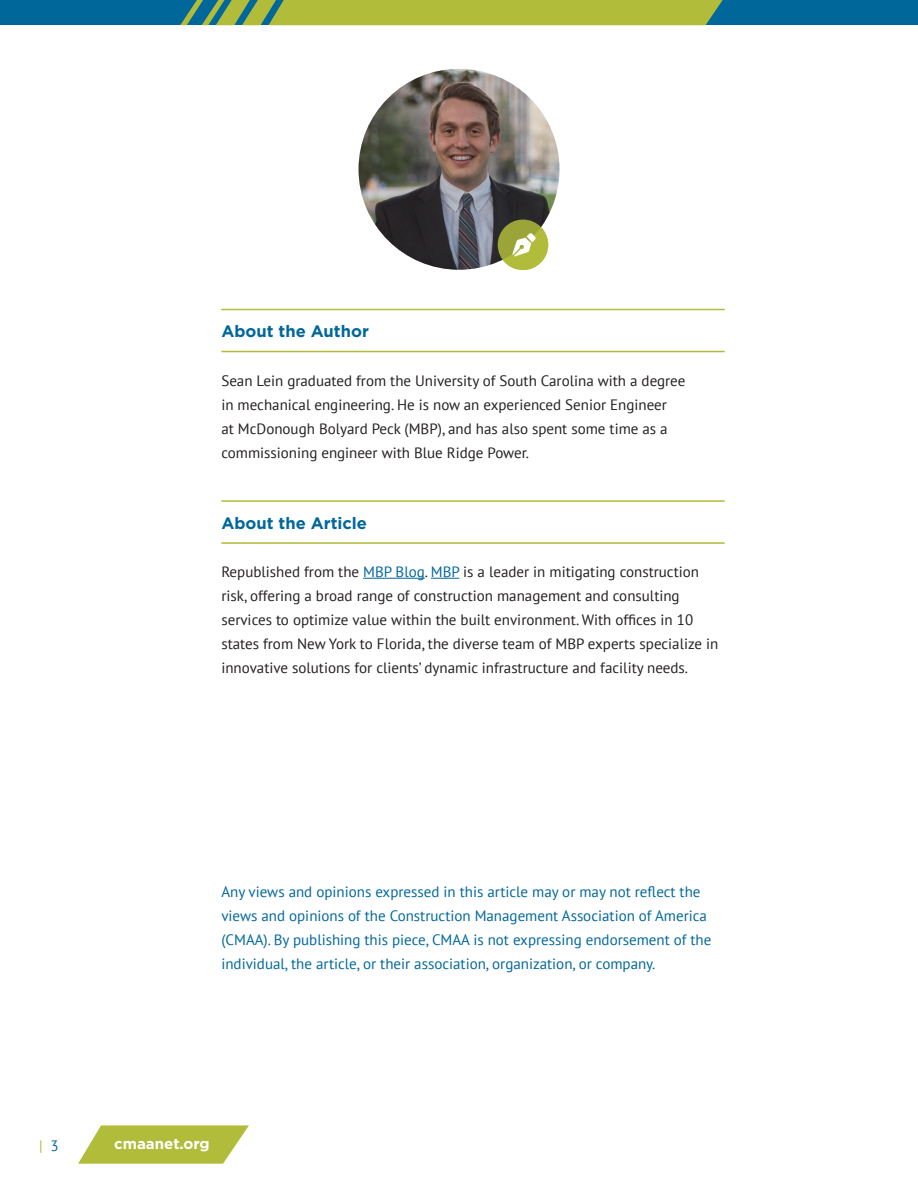
<style>
.page{position:relative;width:918px;height:1188px;background:#fff}
.page>*{position:absolute;margin:0;border:0;box-sizing:border-box;transform-origin:0 0}
.Heading_2{font:700 16.5px "Gotham";color:#00679b}
.BodyText{font:15px/24px "PT Sans";color:#231f20}
.Heading_4{font:15px/24px "PT Sans";color:#00679b}
.t1{font:700 15px "Gotham";color:#fff}
.t2{font:15px "PT Sans";color:#b0bc3a}
.s1{color:#00679b}
</style>
<div class="page">
<svg style="left:78px;top:1125px;width:171px;height:39px;background:#bcc659"></svg>
<div style="left:0;top:0;width:918px;height:25px;background:#00679b"></div>
<svg style="left:180px;top:0;width:543px;height:25px;background:#9db343"></svg>
<hr style="left:221px;top:309px;width:504px;height:1px;background:#b0bc3a">
<hr style="left:221px;top:351px;width:504px;height:1px;background:#b0bc3a">
<hr style="left:221px;top:500px;width:504px;height:2px;background:#b0bc3a">
<hr style="left:221px;top:542px;width:504px;height:2px;background:#b0bc3a">
<hr style="left:363px;top:578px;width:62px;height:1px;background:#00679b">
<svg style="left:431px;top:578px;width:28px;height:1px"></svg>
<img style="left:359px;top:69px;width:200px;height:201px;border-radius:100px">
<div style="left:498px;top:220px;width:50px;height:50px;background:#9ba537;border-radius:50%"></div>
<svg style="left:503px;top:227px;width:45px;height:43px"></svg>
<p class="Heading_2" style="left:221px;top:320px;width:149px">About the Author</p>
<p class="BodyText" style="left:221px;top:368px;width:465px">Sean Lein graduated from the University of South Carolina with a degree in mechanical engineering. He is now an experienced Senior Engineer<br>at McDonough Bolyard Peck (MBP), and has also spent some time as a commissioning engineer with Blue Ridge Power.</p>
<p class="Heading_2" style="left:221px;top:512px;width:147px">About the Article</p>
<p class="BodyText" style="left:221px;top:559px;width:499px">Republished from the <span class="s1">MBP Blog</span>. <span class="s1">MBP</span> is a leader in mitigating construction risk, offering a broad range of construction management and consulting services to optimize value within the built environment. With offices in 10 states from New York to Florida, the diverse team of MBP experts specialize in innovative solutions for clients’ dynamic infrastructure and facility needs.</p>
<p class="Heading_4" style="left:221px;top:879px;width:492px">Any views and opinions expressed in this article may or may not reflect the views and opinions of the Construction Management Association of America (CMAA). By publishing this piece, CMAA is not expressing endorsement of the individual, the article, or their association, organization, or company.</p>
<p class="t2" style="left:39px;top:1136px;width:21px">| <span class="s1">3</span></p>
<p class="t1" style="left:114px;top:1134px;width:97px">cmaanet.org</p>
</div>
